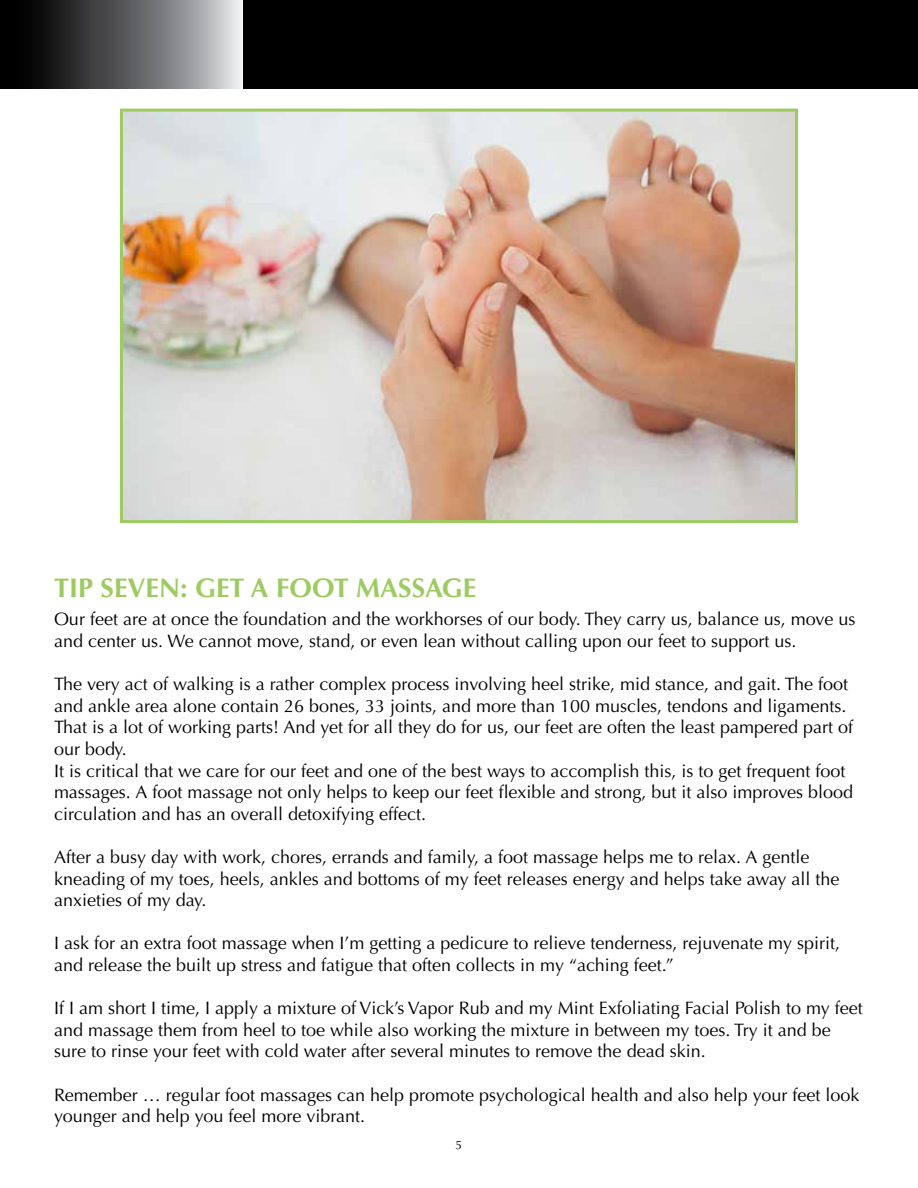
<style>
.page{position:relative;width:918px;height:1188px;background:#fff}
.page>*{position:absolute;margin:0;border:0;box-sizing:border-box;transform-origin:0 0}
.t1{font:700 27px "Optima LT Std";color:#9dcb61}
.t2{font:18px/21.6px "Optima LT Std";color:#000}
.t3{font:12px "Optima LT Std";color:#000}
</style>
<div class="page">
<svg style="left:1px;top:1px;width:241px;height:88px;background:#5c5d5f"></svg>
<div style="left:243px;top:1px;width:675px;height:88px;background:#000"></div>
<img style="left:124px;top:113px;width:670px;height:406px">
<div style="left:120px;top:109px;width:678px;height:414px;border:3px solid #9dcb61"></div>
<h1 class="t1" style="left:54px;top:572px;width:424px">TIP SEVEN: GET A FOOT MASSAGE</h1>
<p class="t2" style="left:54px;top:609px;width:803px">Our feet are at once the foundation and the workhorses of our body. They carry us, balance us, move us and center us. We cannot move, stand, or even lean without calling upon our feet to support us.</p>
<p class="t2" style="left:54px;top:674px;width:801px">The very act of walking is a rather complex process involving heel strike, mid stance, and gait. The foot and ankle area alone contain 26 bones, 33 joints, and more than 100 muscles, tendons and ligaments.<br>That is a lot of working parts! And yet for all they do for us, our feet are often the least pampered part of our body.<br>It is critical that we care for our feet and one of the best ways to accomplish this, is to get frequent foot massages. A foot massage not only helps to keep our feet flexible and strong, but it also improves blood circulation and has an overall detoxifying effect.</p>
<p class="t2" style="left:54px;top:846px;width:787px">After a busy day with work, chores, errands and family, a foot massage helps me to relax. A gentle kneading of my toes, heels, ankles and bottoms of my feet releases energy and helps take away all the anxieties of my day.</p>
<p class="t2" style="left:54px;top:933px;width:788px">I ask for an extra foot massage when I’m getting a pedicure to relieve tenderness, rejuvenate my spirit, and release the built up stress and fatigue that often collects in my “aching feet.”</p>
<p class="t2" style="left:54px;top:998px;width:810px">If I am short I time, I apply a mixture of Vick’s Vapor Rub and my Mint Exfoliating Facial Polish to my feet and massage them from heel to toe while also working the mixture in between my toes. Try it and be sure to rinse your feet with cold water after several minutes to remove the dead skin.</p>
<p class="t2" style="left:54px;top:1084px;width:807px">Remember … regular foot massages can help promote psychological health and also help your feet look younger and help you feel more vibrant.</p>
<p class="t3" style="left:456px;top:1138px;width:8px">5</p>
</div>
